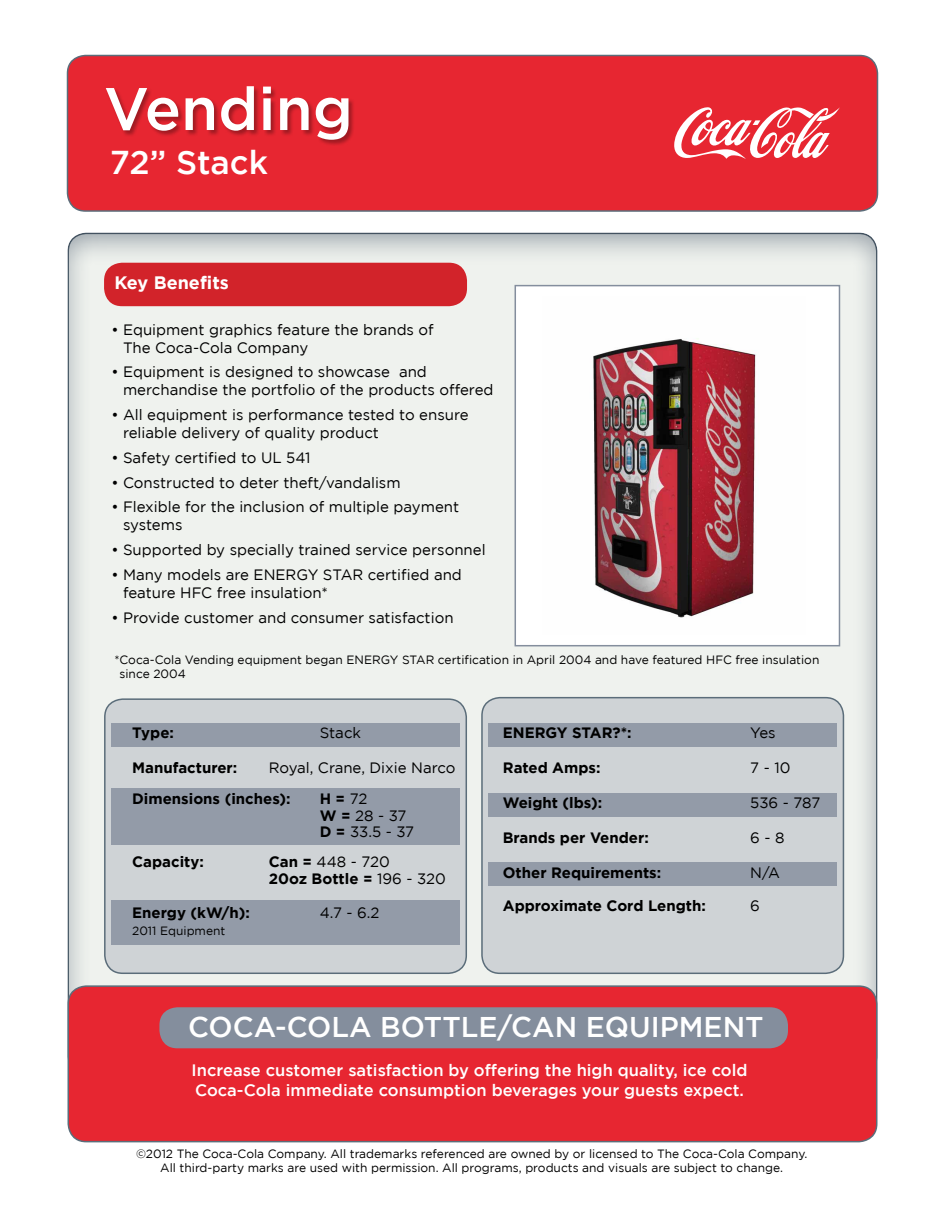
<style>
.page{position:relative;width:945px;height:1215px;background:#fff}
.page>*{position:absolute;margin:0;border:0;box-sizing:border-box;transform-origin:0 0}
.t1{font:500 60px "Gotham";color:#fff}
.t2{font:500 33px "Gotham";color:#fff}
.t3{font:500 28.5px "Gotham";color:#fff}
.t4{font:700 18px "Gotham";color:#fff}
.t5{font:500 16.5px/19.8px "Gotham";color:#fff}
.t6{font:15px/18px "Gotham";color:#000}
.t7{font:700 15px/16.5px "Gotham";color:#000}
.t8{font:12px/14.4px "Gotham";color:#000}
.s1{font-weight:700}
.s2{font-weight:400}
</style>
<div class="page">
<div style="left:68px;top:56px;width:810px;height:155px;background:#e72631;border-radius:18px"></div>
<div style="left:67px;top:55px;width:811px;height:157px;border:2px solid #5b6d7a;border-radius:18px"></div>
<div style="left:66px;top:228px;width:813px;height:848px;background:#848e9d;opacity:.75"></div>
<div style="left:68px;top:986px;width:809px;height:156px;background:#e72631;border-radius:18px"></div>
<div style="left:68px;top:985px;width:810px;height:157px;border:2px solid #5b6d7a;border-radius:18px"></div>
<div style="left:105px;top:86px;width:250px;height:60px;background:#000;opacity:.31"></div>
<div style="left:104px;top:263px;width:363px;height:43px;background:#d2232a;border-radius:18px"></div>
<svg style="left:674px;top:107px;width:166px;height:52px"></svg>
<div style="left:159px;top:1007px;width:629px;height:41px;background:#848e9d;border-radius:18px"></div>
<div style="left:482px;top:698px;width:361px;height:275px;background:#cfd3d6;border-radius:18px"></div>
<div style="left:481px;top:697px;width:363px;height:277px;border:2px solid #5b6d7a;border-radius:18px"></div>
<div style="left:489px;top:723px;width:348px;height:24px;background:#939ba8"></div>
<div style="left:489px;top:793px;width:348px;height:24px;background:#939ba8"></div>
<div style="left:489px;top:862px;width:348px;height:24px;background:#939ba8"></div>
<div style="left:105px;top:699px;width:361px;height:274px;background:#cfd3d6;border-radius:18px"></div>
<div style="left:104px;top:698px;width:363px;height:276px;border:2px solid #5b6d7a;border-radius:18px"></div>
<div style="left:111px;top:723px;width:348px;height:24px;background:#939ba8"></div>
<div style="left:111px;top:789px;width:348px;height:56px;background:#939ba8"></div>
<div style="left:111px;top:901px;width:348px;height:44px;background:#939ba8"></div>
<div style="left:515px;top:285px;width:325px;height:361px;background:#fff;border:2px solid #848e9d"></div>
<img style="left:593px;top:338px;width:163px;height:280px">
<h1 class="t1" style="left:104px;top:75px;width:250px">Vending</h1>
<h2 class="t2" style="left:110px;top:143px;width:160px">72” Stack</h2>
<p class="t4" style="left:114px;top:272px;width:116px">Key Benefits</p>
<p class="t6" style="left:123px;top:320px;width:312px;text-indent:-12px">• Equipment graphics feature the brands of<br>The Coca-Cola Company</p>
<p class="t6" style="left:123px;top:363px;width:372px;text-indent:-12px">• Equipment is designed to showcase and merchandise the portfolio of the products offered</p>
<p class="t6" style="left:123px;top:405px;width:347px;text-indent:-12px">• All equipment is performance tested to ensure reliable delivery of quality product</p>
<p class="t6" style="left:111px;top:448px;width:201px">• Safety certified to UL 541</p>
<p class="t6" style="left:111px;top:473px;width:291px">• Constructed to deter theft/vandalism</p>
<p class="t6" style="left:123px;top:498px;width:338px;text-indent:-12px">• Flexible for the inclusion of multiple payment systems</p>
<p class="t6" style="left:111px;top:540px;width:376px">• Supported by specially trained service personnel</p>
<p class="t6" style="left:123px;top:565px;width:340px;text-indent:-12px">• Many models are ENERGY STAR certified and feature HFC free insulation*</p>
<p class="t6" style="left:111px;top:608px;width:344px">• Provide customer and consumer satisfaction</p>
<p class="t8" style="left:120px;top:652px;width:701px;text-indent:-5px">*Coca-Cola Vending equipment began ENERGY STAR certification in April 2004 and have featured HFC free insulation since 2004</p>
<p class="t7" style="left:132px;top:724px;width:43px">Type:</p>
<p class="t6" style="left:320px;top:723px;width:43px">Stack</p>
<p class="t7" style="left:132px;top:759px;width:107px">Manufacturer:</p>
<p class="t6" style="left:269px;top:758px;width:188px">Royal, Crane, Dixie Narco</p>
<p class="t7" style="left:132px;top:790px;width:160px">Dimensions (inches):</p>
<p class="t6" style="left:320px;top:790px;width:96px;line-height:16.5px"><span class="s1">H =</span> 72<br><span class="s1">W =</span> 28 - 37<br><span class="s1">D =</span> 33.5 - 37</p>
<p class="t7" style="left:132px;top:853px;width:73px">Capacity:</p>
<p class="t7" style="left:269px;top:853px;width:179px">Can = <span class="s2">448 - 720<br></span>20oz Bottle = <span class="s2">196 - 320</span></p>
<p class="t7" style="left:132px;top:904px;width:119px">Energy (kW/h):</p>
<p class="t6" style="left:320px;top:904px;width:61px">4.7 - 6.2</p>
<p class="t8" style="left:132px;top:923px;width:95px">2011 Equipment</p>
<p class="t7" style="left:503px;top:724px;width:130px">ENERGY STAR?*:</p>
<p class="t6" style="left:750px;top:724px;width:27px">Yes</p>
<p class="t7" style="left:503px;top:759px;width:99px">Rated Amps:</p>
<p class="t6" style="left:750px;top:758px;width:42px">7 - 10</p>
<p class="t7" style="left:503px;top:794px;width:101px">Weight (lbs):</p>
<p class="t6" style="left:750px;top:793px;width:72px">536 - 787</p>
<p class="t7" style="left:503px;top:829px;width:147px">Brands per Vender:</p>
<p class="t6" style="left:750px;top:828px;width:36px">6 - 8</p>
<p class="t7" style="left:503px;top:864px;width:160px">Other Requirements:</p>
<p class="t6" style="left:750px;top:863px;width:31px">N/A</p>
<p class="t7" style="left:503px;top:897px;width:205px">Approximate Cord Length:</p>
<p class="t6" style="left:750px;top:896px;width:11px">6</p>
<h3 class="t3" style="left:188px;top:1011px;width:577px">Coca-Cola Bottle/Can Equipment</h3>
<p class="t5" style="left:192px;top:1060px;width:557px">I ncrease customer satisfaction by offering the high quality, ice cold<br>Coca-Cola immediate consumption beverages your guests expect.</p>
<p class="t8" style="left:136px;top:1146px;width:673px;text-align:center">©2012 The Coca-Cola Company. All trademarks referenced are owned by or licensed to The Coca-Cola Company.<br>All third-party marks are used with permission. All programs, products and visuals are subject to change.</p>
</div>
